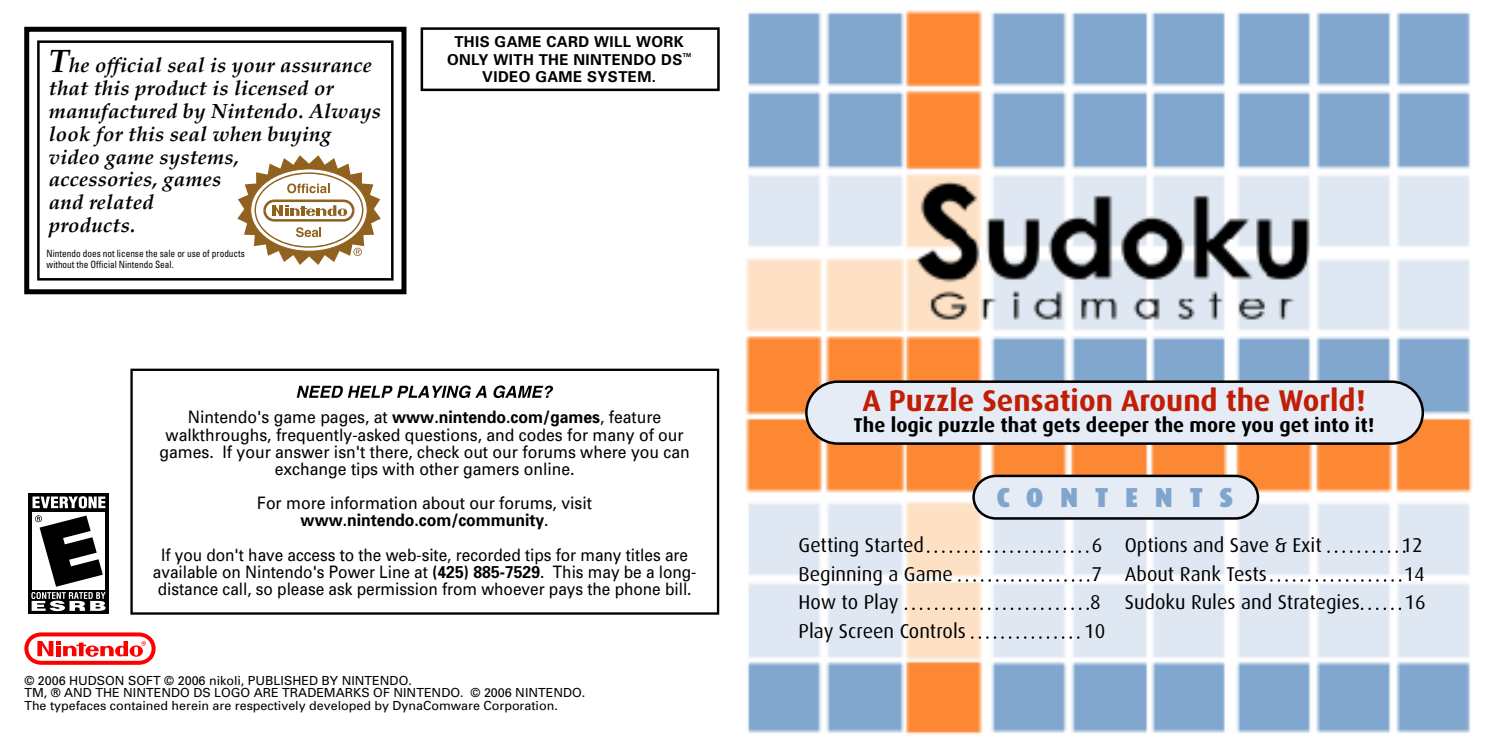
<style>
.page{position:relative;width:1485px;height:743px;background:#fff}
.page>*{position:absolute;margin:0;border:0;box-sizing:border-box;transform-origin:0 0}
.t1{font:italic 700 32.5px "Palatino";color:#000}
.t2{font:700 30px "Dax";color:#c11e07}
.t3{font:900 27.5px "Dax";letter-spacing:.6em;color:#80a6ce}
.t4{font:italic 700 20.5px/22.8px "Palatino";letter-spacing:.01em;color:#000}
.t5{font:20px "Dax";color:#000}
.t6{font:700 20px "Dax";color:#000}
.t7{font:17.25px/17.2px "Univers";color:#000;text-align:center;scale:.92 1}
.t8{font:17.25px/17.2px "Univers";color:#000;text-align:center;scale:.9 1}
.t9{font:700 15px/17.5px "Univers";letter-spacing:.025em;color:#000;text-align:center}
.t10{font:12.5px/12.5px "Univers";color:#000}
.t11{font:condensed 10px/11.2px "Univers";color:#000;scale:.93 1}
.t12{font:700 5.5px "Univers";color:#000}
.s1{font-weight:700}
</style>
<div class="page">
<img style="left:745px;top:10px;width:728px;height:725px">
<svg style="left:971px;top:473px;width:289px;height:48px;background:#cdcdd0"></svg>
<div style="left:421px;top:27px;width:299px;height:64px;background:#fff;border:2px solid #000"></div>
<div style="left:24px;top:27px;width:382px;height:267px;background:#fff;border:5px solid #000"></div>
<div style="left:37px;top:40px;width:357px;height:240px;border:2px solid #000"></div>
<svg style="left:237px;top:155px;width:144px;height:110px"></svg>
<svg style="left:24px;top:632px;width:132px;height:32px"></svg>
<div style="left:130px;top:368px;width:589px;height:246px;background:#fff;border:2px solid #000"></div>
<svg style="left:297px;top:385px;width:190px;height:13px"></svg>
<svg style="left:493px;top:385px;width:60px;height:13px"></svg>
<div style="left:28px;top:493px;width:81px;height:121px;background:#000"></div>
<div style="left:33px;top:512px;width:72px;height:77px;background:#fff"></div>
<svg style="left:35px;top:515px;width:68px;height:71px"></svg>
<svg style="left:33px;top:496px;width:72px;height:12px"></svg>
<svg style="left:31px;top:592px;width:75px;height:19px"></svg>
<div style="left:806px;top:381px;width:617px;height:62px;background:#e6ecf5;border-radius:31px"></div>
<div style="left:805px;top:380px;width:619px;height:65px;border:2px solid #000;border-radius:31px"></div>
<svg style="left:928px;top:550px;width:160px;height:3px"></svg>
<svg style="left:959px;top:579px;width:130px;height:2px"></svg>
<svg style="left:972px;top:636px;width:113px;height:2px"></svg>
<svg style="left:1329px;top:550px;width:78px;height:3px"></svg>
<svg style="left:1271px;top:579px;width:134px;height:2px"></svg>
<svg style="left:1362px;top:607px;width:43px;height:3px"></svg>
<svg style="left:903px;top:607px;width:185px;height:3px"></svg>
<h1 class="t1" style="left:49px;top:42px;width:21px">T</h1>
<p class="t4" style="left:49px;top:54px;width:334px;text-indent:20px">he official seal is your assurance that this product is licensed or manufactured by Nintendo. Always look for this seal when buying video game systems,<br>accessories, games<br>and related<br>products.</p>
<p class="t11" style="left:47px;top:247px;width:215px">Nintendo does not license the sale or use of products without the Official Nintendo Seal.</p>
<p class="t9" style="left:447px;top:32px;width:238px">THIS GAME CARD WILL WORK<br>ONLY WITH THE NINTENDO DS</p>
<p class="t12" style="left:683px;top:52px;width:10px">TM</p>
<p class="t9" style="left:482px;top:67px;width:175px">VIDEO GAME SYSTEM.</p>
<p class="t7" style="left:159px;top:408px;width:578px">Nintendo's game pages, at <span class="s1">www.nintendo.com/games</span>, feature walkthroughs, frequently-asked questions, and codes for many of our games. If your answer isn't there, check out our forums where you can exchange tips with other gamers online.</p>
<p class="t7" style="left:257px;top:494px;width:365px">For more information about our forums, visit <span class="s1">www.nintendo.com/community</span>.</p>
<p class="t8" style="left:153px;top:545px;width:605px">If you don't have access to the web-site, recorded tips for many titles are available on Nintendo's Power Line at <span class="s1">(425) 885-7529</span>. This may be a long&shy;distance call, so please ask permission from whoever pays the phone bill.</p>
<p class="t10" style="left:24px;top:674px;width:563px">© 2006 HUDSON SOFT © 2006 nikoli, PUBLISHED BY NINTENDO.<br>TM, ® AND THE NINTENDO DS LOGO ARE TRADEMARKS OF NINTENDO. © 2006 NINTENDO.<br>The typefaces contained herein are respectively developed by DynaComware Corporation.</p>
<h2 class="t2" style="left:862px;top:383px;width:505px">A Puzzle Sensation Around the World!</h2>
<p class="t6" style="left:854px;top:413px;width:522px">The logic puzzle that gets deeper the more you get into it!</p>
<h3 class="t3" style="left:996px;top:481px;width:238px">CONTENTS</h3>
<p class="t5" style="left:799px;top:533px;width:127px">Getting Started</p>
<p class="t5" style="left:1092px;top:533px;width:12px">6</p>
<p class="t5" style="left:799px;top:562px;width:156px">Beginning a Game</p>
<p class="t5" style="left:1091px;top:562px;width:12px">7</p>
<p class="t5" style="left:799px;top:591px;width:102px">How to Play</p>
<p class="t5" style="left:1090px;top:591px;width:12px">8</p>
<p class="t5" style="left:799px;top:620px;width:169px">Play Screen Controls</p>
<p class="t5" style="left:1084px;top:620px;width:23px">10</p>
<p class="t5" style="left:1125px;top:533px;width:199px">Options and Save &amp; Exit</p>
<p class="t5" style="left:1402px;top:533px;width:23px">12</p>
<p class="t5" style="left:1125px;top:562px;width:144px">About Rank Tests</p>
<p class="t5" style="left:1404px;top:562px;width:23px">14</p>
<p class="t5" style="left:1125px;top:591px;width:236px">Sudoku Rules and Strategies</p>
<p class="t5" style="left:1405px;top:591px;width:23px">16</p>
</div>
